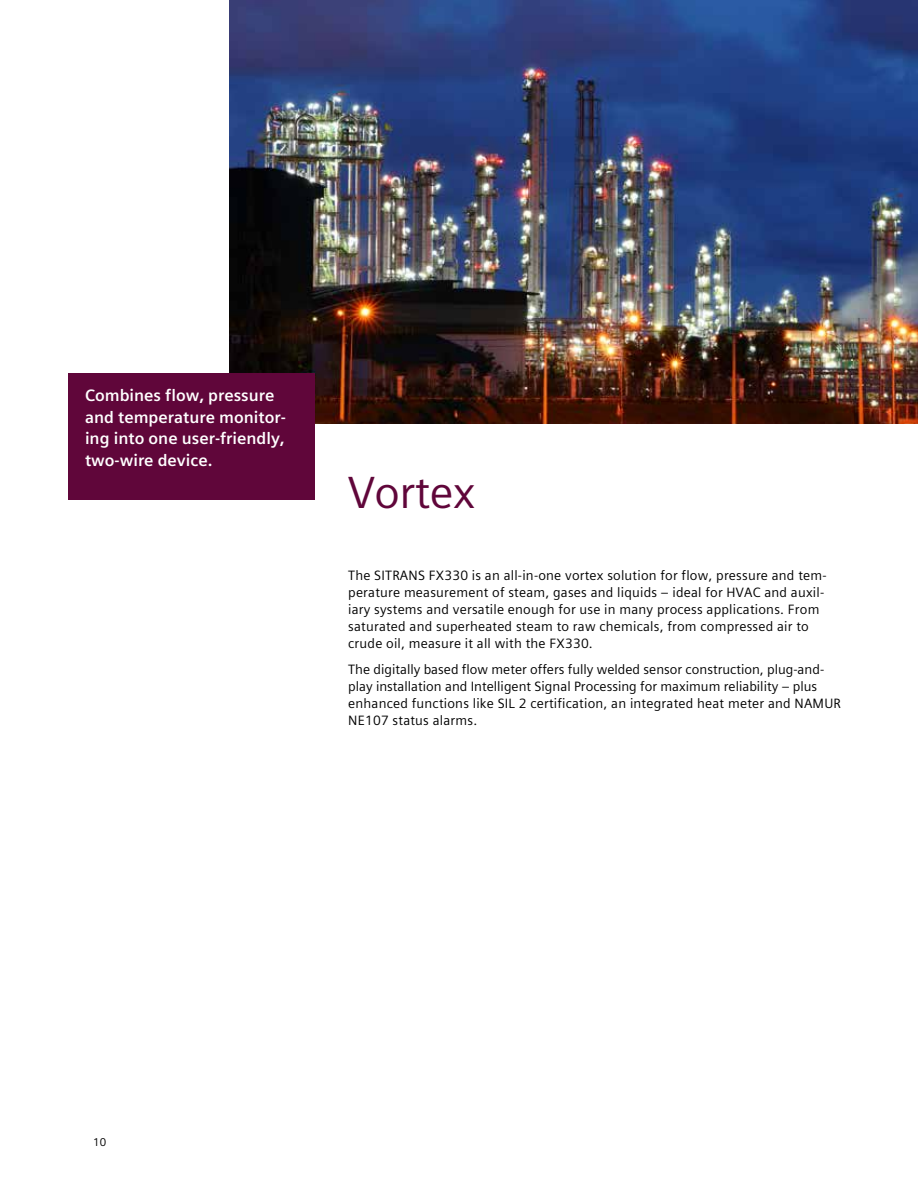
<style>
.page{position:relative;width:918px;height:1188px;background:#fff}
.page>*{position:absolute;margin:0;border:0;box-sizing:border-box;transform-origin:0 0}
.t1{font:45px "Siemens Sans Global";letter-spacing:-.01em;color:#60063a}
.t2{font:700 16.5px/21.5px "Siemens Sans Global";color:#fff}
.t3{font:13.5px/17px "Siemens Sans Global";letter-spacing:.015em;color:#000}
.t4{font:11.25px "Siemens Sans Global";color:#000}
</style>
<div class="page">
<img style="left:229px;top:0;width:689px;height:424px">
<div style="left:68px;top:373px;width:246px;height:127px;background:#60063a"></div>
<p class="t2" style="left:85px;top:385px;width:202px">Combines flow, pressure and temperature monitor&shy;ing into one user-friendly, two-wire device.</p>
<h1 class="t1" style="left:348px;top:458px;width:128px">Vortex</h1>
<p class="t3" style="left:348px;top:567px;width:480px">The SITRANS FX330 is an all-in-one vortex solution for flow, pressure and tem&shy;perature measurement of steam, gases and liquids – ideal for HVAC and auxil&shy;iary systems and versatile enough for use in many process applications. From saturated and superheated steam to raw chemicals, from compressed air to crude oil, measure it all with the FX330.</p>
<p class="t3" style="left:348px;top:661px;width:494px">The digitally based flow meter offers fully welded sensor construction, plug-and&shy;play installation and Intelligent Signal Processing for maximum reliability – plus enhanced functions like SIL 2 certification, an integrated heat meter and NAMUR NE107 status alarms.</p>
<p class="t4" style="left:93px;top:1134px;width:15px">10</p>
</div>
